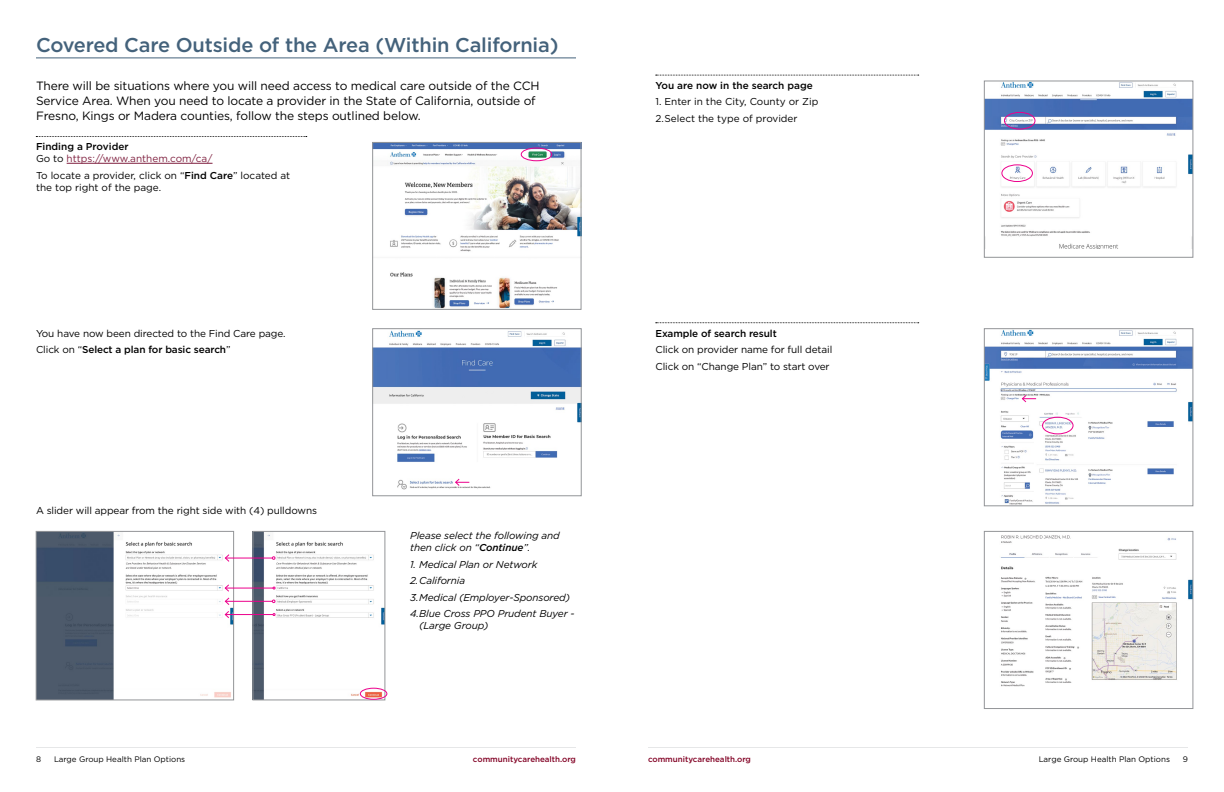
<style>
.page{position:relative;width:1224px;height:792px;background:#fff}
.page>*{position:absolute;margin:0;border:0;box-sizing:border-box;transform-origin:0 0}
.t1{font:500 20px "Gotham";letter-spacing:-.01em;color:#44627b}
.t2{font:12px/15px "Gotham";letter-spacing:-.01em;color:#000}
.t3{font:10px/16.5px "Gotham";letter-spacing:-.01em;color:#000}
.t4{font:italic 10px/16.5px "Gotham";letter-spacing:-.01em;color:#000}
.t5{font:10px/12px "Gotham";color:#7f203f}
.t6{font:500 10px "Gotham";letter-spacing:-.01em;color:#000}
.t7{font:8px "Gotham";color:#000}
.t8{font:500 8px "Gotham";color:#820024}
.s1{font-weight:500;color:#000}
.s2{color:#000}
.s3{font-weight:500}
</style>
<div class="page">
<hr style="left:36px;top:747px;width:540px;height:1px;background:#e6e7e8">
<hr style="left:648px;top:747px;width:540px;height:1px;background:#e6e7e8">
<hr style="left:36px;top:57px;width:540px;height:1px;background:#44627b">
<svg style="left:36px;top:136px;width:271px;height:1px"></svg>
<hr style="left:67px;top:163px;width:146px;height:1px;background:#7f203f">
<svg style="left:656px;top:75px;width:263px;height:1px"></svg>
<img style="left:1000px;top:535px;width:191px;height:152px">
<div style="left:984px;top:531px;width:209px;height:178px;border:1px solid #939598"></div>
<img style="left:375px;top:144px;width:204px;height:164px">
<div style="left:373px;top:142px;width:208px;height:168px;border:1px solid #939598"></div>
<div style="left:521px;top:148px;width:31px;height:13px;border:1px solid #ec008c;border-radius:50%"></div>
<img style="left:986px;top:83px;width:205px;height:165px">
<div style="left:984px;top:81px;width:209px;height:176px;border:1px solid #939598"></div>
<div style="left:1004px;top:112px;width:31px;height:17px;border:1px solid #ec008c;border-radius:50%"></div>
<div style="left:1002px;top:165px;width:31px;height:17px;border:1px solid #ec008c;border-radius:50%"></div>
<img style="left:375px;top:331px;width:204px;height:159px">
<svg style="left:455px;top:478px;width:14px;height:8px"></svg>
<svg style="left:656px;top:323px;width:263px;height:1px"></svg>
<img style="left:986px;top:331px;width:205px;height:173px">
<div style="left:984px;top:329px;width:209px;height:177px;border:1px solid #939598"></div>
<div style="left:1042px;top:417px;width:31px;height:17px;border:1px solid #ec008c;border-radius:50%"></div>
<svg style="left:1022px;top:395px;width:14px;height:8px"></svg>
<img style="left:255px;top:533px;width:128px;height:165px">
<div style="left:253px;top:531px;width:132px;height:169px;border:1px solid #939598"></div>
<div style="left:360px;top:688px;width:27px;height:12px;border:1px solid #ec008c;border-radius:50%"></div>
<img style="left:38px;top:533px;width:194px;height:165px">
<div style="left:36px;top:531px;width:198px;height:169px;border:1px solid #939598"></div>
<hr style="left:225px;top:558px;width:47px;height:1px;background:#ec008c">
<svg style="left:272px;top:556px;width:3px;height:4px"></svg>
<svg style="left:224px;top:554px;width:6px;height:8px"></svg>
<hr style="left:225px;top:588px;width:48px;height:1px;background:#ec008c">
<hr style="left:225px;top:601px;width:47px;height:1px;background:#ec008c">
<hr style="left:225px;top:614px;width:48px;height:1px;background:#ec008c">
<svg style="left:224px;top:584px;width:6px;height:34px"></svg>
<h1 class="t1" style="left:36px;top:32px;width:524px">Covered Care Outside of the Area (Within California)</h1>
<p class="t2" style="left:36px;top:78px;width:505px">There will be situations where you will need access to medical care outside of the CCH<br>Service Area. When you need to locate a provider in the State of California, outside of<br>Fresno, Kings or Madera counties, follow the steps outlined below.</p>
<p class="t5" style="left:36px;top:141px;width:178px"><span class="s1">Finding a Provider<br></span><span class="s2">Go to</span> https://www.anthem.com/ca/</p>
<p class="t3" style="left:36px;top:169px;width:256px;line-height:12px">To locate a provider, click on “<span class="s3">Find Care</span>” located at the top right of the page.</p>
<p class="t3" style="left:36px;top:325px;width:251px">You have now been directed to the Find Care page.<br>Click on “<span class="s3">Select a plan for basic search</span>”</p>
<p class="t3" style="left:36px;top:502px;width:283px">A slider will appear from the right side with (4) pulldowns</p>
<p class="t4" style="left:410px;top:529px;width:151px;line-height:12px">Please select the following and then click on “<span class="s3">Continue</span>”.</p>
<p class="t4" style="left:410px;top:556px;width:166px">1. Medical Plan or Network<br>2.California<br>3.Medical (Employer-Sponsored)<br>4.Blue Cross PPO Prudent Buyer -</p>
<p class="t4" style="left:419px;top:617px;width:71px">(Large Group)</p>
<p class="t6" style="left:655px;top:79px;width:159px">You are now in the search page</p>
<p class="t3" style="left:655px;top:93px;width:164px">1. Enter in the City, County or Zip<br>2.Select the type of provider</p>
<p class="t6" style="left:655px;top:326px;width:123px">Example of search result</p>
<p class="t3" style="left:655px;top:341px;width:178px">Click on provider name for full detail<br>Click on “Change Plan” to start over</p>
<p class="t7" style="left:36px;top:754px;width:7px">8</p>
<p class="t7" style="left:54px;top:754px;width:133px">Large Group Health Plan Options</p>
<p class="t8" style="left:473px;top:754px;width:105px">communitycarehealth.org</p>
<p class="t8" style="left:648px;top:754px;width:105px">communitycarehealth.org</p>
<p class="t7" style="left:1039px;top:754px;width:133px">Large Group Health Plan Options</p>
<p class="t7" style="left:1183px;top:754px;width:7px">9</p>
</div>
